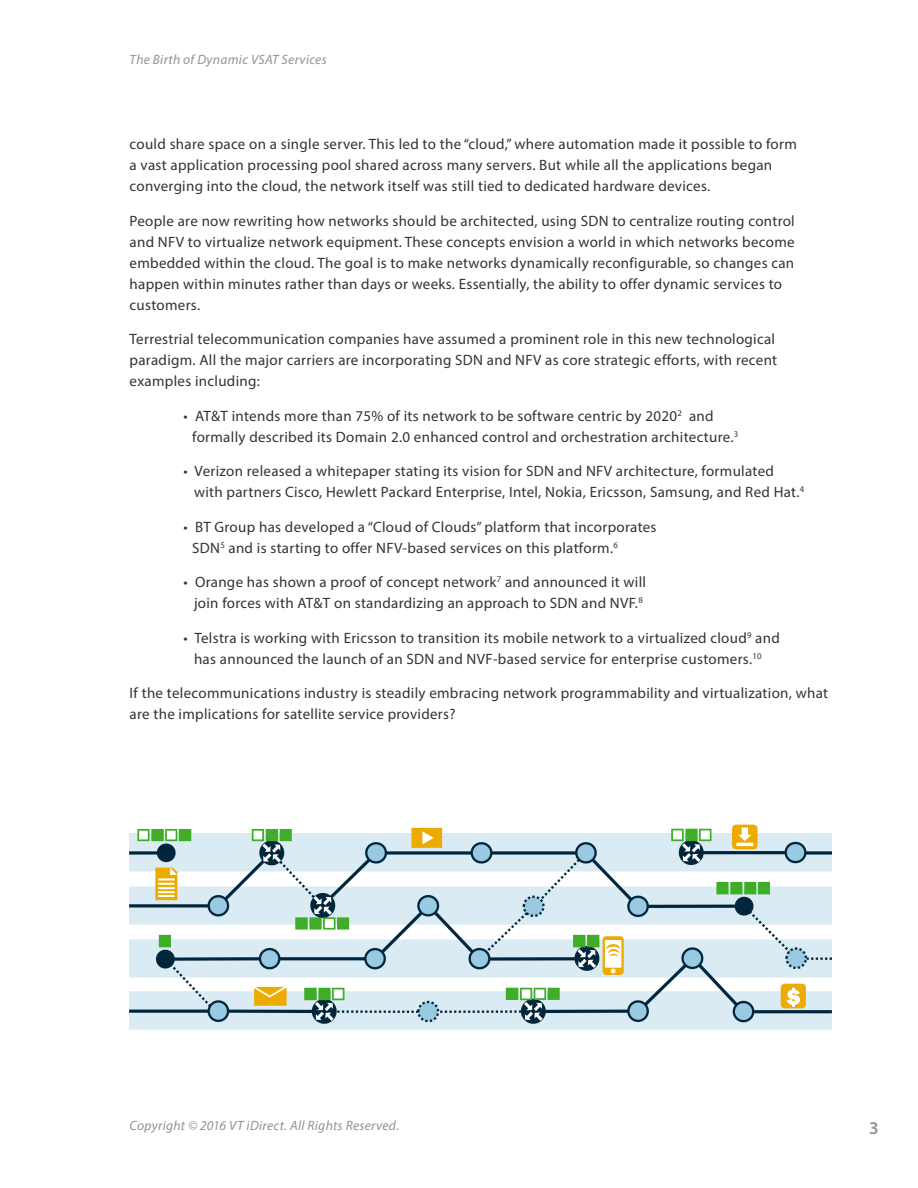
<style>
.page{position:relative;width:918px;height:1188px;background:#fff}
.page>*{position:absolute;margin:0;border:0;box-sizing:border-box;transform-origin:0 0}
.Subhead_12_pt_blue{font:600 18px "Myriad Pro";color:#919295}
.Body_Copy{font:15px/21px "Myriad Pro";letter-spacing:.02em;color:#333}
.Subhead_12_pt_blue-2{font:italic 13.5px "Myriad Pro";letter-spacing:.02em;color:#919295}
</style>
<div class="page">
<img style="left:130px;top:824px;width:702px;height:206px">
<p class="Subhead_12_pt_blue-2" style="left:130px;top:51px;width:199px">The Birth of Dynamic VSAT Services</p>
<p class="Body_Copy" style="left:130px;top:134px;width:669px">could share space on a single server. This led to the “cloud,” where automation made it possible to form a vast application processing pool shared across many servers. But while all the applications began converging into the cloud, the network itself was still tied to dedicated hardware devices.</p>
<p class="Body_Copy" style="left:130px;top:210px;width:667px">People are now rewriting how networks should be architected, using SDN to centralize routing control and NFV to virtualize network equipment. These concepts envision a world in which networks become embedded within the cloud. The goal is to make networks dynamically reconfigurable, so changes can happen within minutes rather than days or weeks. Essentially, the ability to offer dynamic services to customers.</p>
<p class="Body_Copy" style="left:130px;top:329px;width:649px">Terrestrial telecommunication companies have assumed a prominent role in this new technological paradigm. All the major carriers are incorporating SDN and NFV as core strategic efforts, with recent examples including:</p>
<p class="Body_Copy" style="left:192px;top:405px;width:548px;text-indent:-9px">• AT&amp;T intends more than 75% of its network to be software centric by 2020<sup>2</sup> and formally described its Domain 2.0 enhanced control and orchestration architecture.<sup>3</sup></p>
<p class="Body_Copy" style="left:194px;top:461px;width:612px;text-indent:-10px">• Verizon released a whitepaper stating its vision for SDN and NFV architecture, formulated with partners Cisco, Hewlett Packard Enterprise, Intel, Nokia, Ericsson, Samsung, and Red Hat.<sup>4</sup></p>
<p class="Body_Copy" style="left:192px;top:516px;width:466px;text-indent:-9px">• BT Group has developed a “Cloud of Clouds” platform that incorporates<br>SDN<sup>5</sup> and is starting to offer NFV-based services on this platform.<sup>6</sup></p>
<p class="Body_Copy" style="left:184px;top:572px;width:464px;text-align:center">• Orange has shown a proof of concept network<sup>7</sup> and announced it will join forces with AT&amp;T on standardizing an approach to SDN and NVF.<sup>8</sup></p>
<p class="Body_Copy" style="left:184px;top:627px;width:598px;text-align:center">• Telstra is working with Ericsson to transition its mobile network to a virtualized cloud<sup>9</sup> and has announced the launch of an SDN and NVF-based service for enterprise customers.<sup>10</sup></p>
<p class="Body_Copy" style="left:130px;top:683px;width:700px">If the telecommunications industry is steadily embracing network programmability and virtualization, what are the implications for satellite service providers?</p>
<p class="Subhead_12_pt_blue-2" style="left:130px;top:1117px;width:271px">Copyright © 2016 VT iDirect. All Rights Reserved.</p>
<p class="Subhead_12_pt_blue" style="left:869px;top:1116px;width:11px">3</p>
</div>
